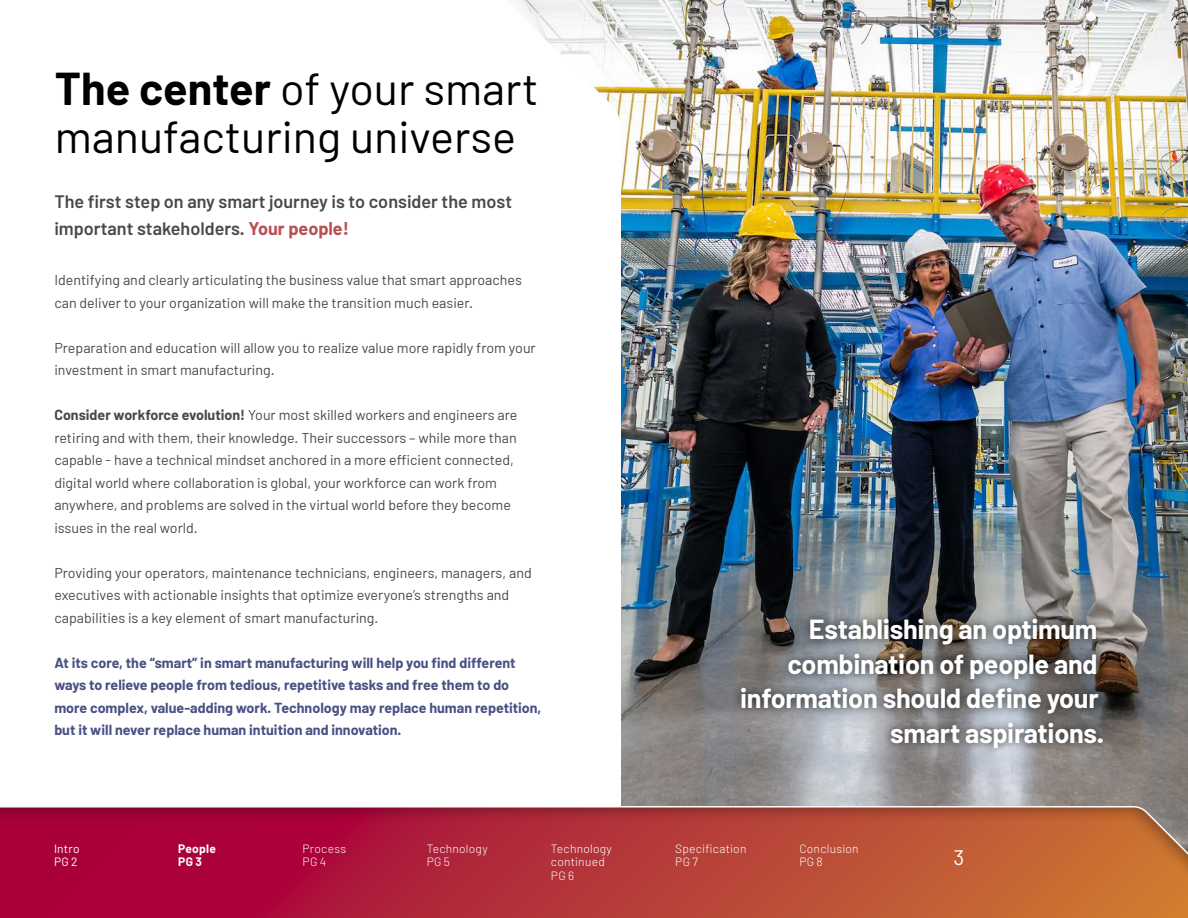
<style>
.page{position:relative;width:1188px;height:918px;background:#fff}
.page>*{position:absolute;margin:0;border:0;box-sizing:border-box;transform-origin:0 0}
.t1{font:45px/48px "Barlow";color:#000}
.t2{font:700 27px/34.5px "Barlow";letter-spacing:-.01em;color:#fff;text-align:right}
.t3{font:21px "Barlow";color:#fff}
.t4{font:600 18px/27px "Barlow";color:#484848}
.t5{font:14.25px/22.5px "Barlow";color:#484848}
.t6{font:700 14.25px/22.5px "Barlow";color:#485084}
.t7{font:300 12px/13.5px "Barlow";letter-spacing:.02em;color:#fff}
.t8{font:700 12px/13.5px "Barlow";letter-spacing:.02em;color:#fff}
.t9{font:12px/13.5px "Barlow";letter-spacing:.015em;color:#fff}
.s1{font-weight:700}
.s2{font-weight:700;color:#b84f53}
</style>
<div class="page">
<img style="left:621px;top:0;width:567px;height:795px">
<svg style="left:518px;top:0;width:103px;height:119px"></svg>
<div style="left:732px;top:611px;width:380px;height:146px;background:#000;opacity:.75"></div>
<div style="left:0;top:795px;width:1188px;height:123px;background:#000;opacity:.3"></div>
<svg style="left:0;top:805px;width:1188px;height:113px;background:#b4353c"></svg>
<h1 class="t1" style="left:55px;top:63px;width:485px"><span class="s1">The center</span> of your smart manufacturing universe</h1>
<p class="t4" style="left:54px;top:187px;width:459px">The first step on any smart journey is to consider the most important stakeholders. <span class="s2">Your people!</span></p>
<p class="t5" style="left:54px;top:269px;width:469px">Identifying and clearly articulating the business value that smart approaches can deliver to your organization will make the transition much easier.</p>
<p class="t5" style="left:54px;top:336px;width:483px">Preparation and education will allow you to realize value more rapidly from your investment in smart manufacturing.</p>
<p class="t5" style="left:54px;top:404px;width:465px"><span class="s1">Consider workforce evolution!</span> Your most skilled workers and engineers are retiring and with them, their knowledge. Their successors – while more than capable - have a technical mindset anchored in a more efficient connected, digital world where collaboration is global, your workforce can work from anywhere, and problems are solved in the virtual world before they become issues in the real world.</p>
<p class="t5" style="left:54px;top:561px;width:479px">Providing your operators, maintenance technicians, engineers, managers, and executives with actionable insights that optimize everyone’s strengths and capabilities is a key element of smart manufacturing.</p>
<p class="t6" style="left:54px;top:651px;width:488px">At its core, the “smart” in smart manufacturing will help you find different ways to relieve people from tedious, repetitive tasks and free them to do more complex, value-adding work. Technology may replace human repetition, but it will never replace human intuition and innovation.</p>
<h2 class="t2" style="left:740px;top:612px;width:365px">Establishing an optimum combination of people and information should define your smart aspirations.</h2>
<p class="t9" style="left:54px;top:841px;width:27px">Intro<br>PG 2</p>
<p class="t8" style="left:178px;top:842px;width:39px">People<br>PG 3</p>
<p class="t7" style="left:302px;top:841px;width:45px">Process<br>PG 4</p>
<p class="t7" style="left:427px;top:841px;width:63px">Technology<br>PG 5</p>
<p class="t7" style="left:551px;top:841px;width:63px">Technology continued<br>PG 6</p>
<p class="t7" style="left:675px;top:841px;width:73px">Specification<br>PG 7</p>
<p class="t7" style="left:799px;top:841px;width:61px">Conclusion<br>PG 8</p>
<h3 class="t3" style="left:953px;top:844px;width:12px">3</h3>
</div>
